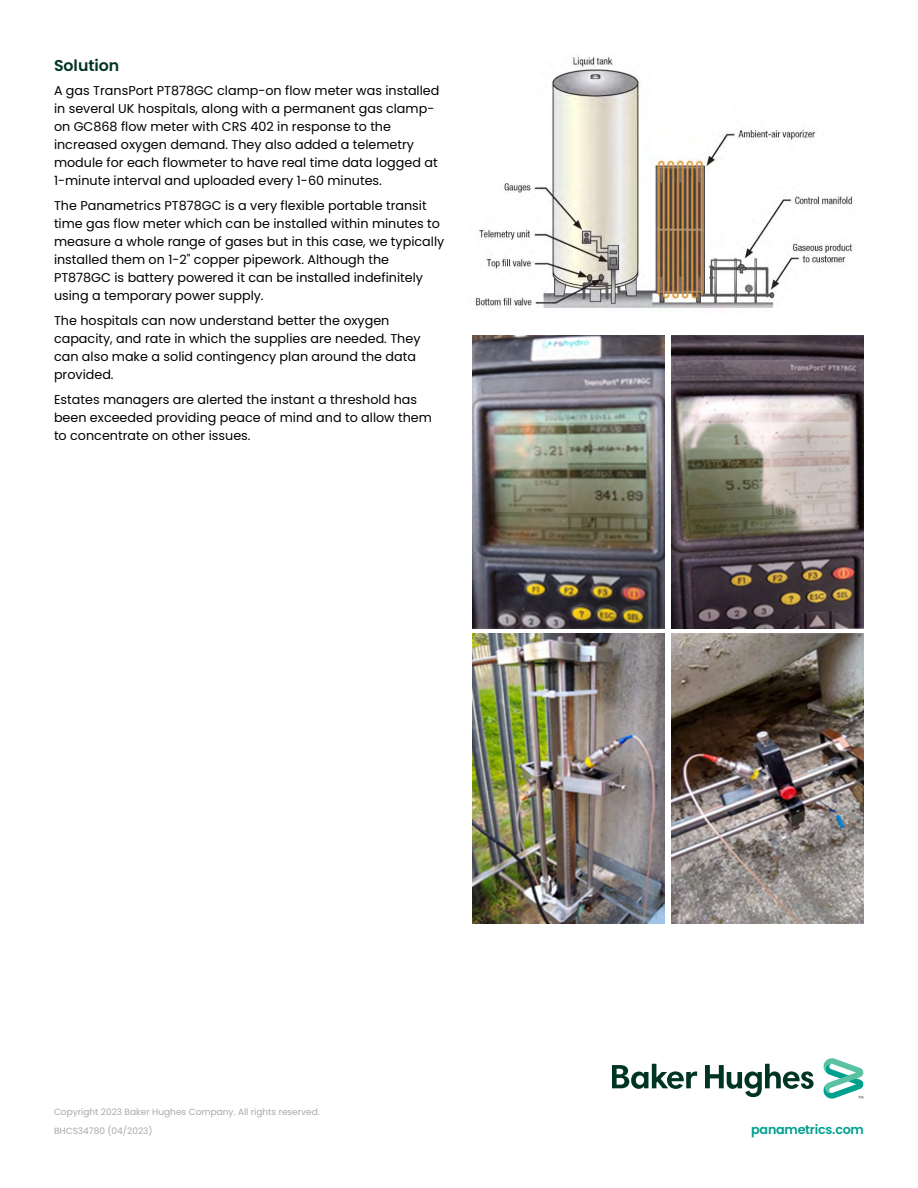
<style>
.page{position:relative;width:918px;height:1188px;background:#fff}
.page>*{position:absolute;margin:0;border:0;box-sizing:border-box;transform-origin:0 0}
.t1{font:600 15.75px "Poppins";color:#003525}
.t2{font:12.75px/18px "Poppins";color:#000}
.t3{font:600 12.75px "Poppins";letter-spacing:-.02em;color:#00a08e}
.t4{font:9px/18.8px "Poppins";color:#a7a9ac}
</style>
<div class="page">
<img style="left:475px;top:55px;width:380px;height:258px">
<img style="left:472px;top:336px;width:193px;height:292px">
<img style="left:672px;top:336px;width:192px;height:292px">
<img style="left:472px;top:634px;width:193px;height:290px">
<img style="left:672px;top:634px;width:192px;height:290px">
<svg style="left:612px;top:1058px;width:252px;height:41px"></svg>
<p class="t1" style="left:54px;top:56px;width:67px">Solution</p>
<p class="t2" style="left:54px;top:82px;width:387px">A gas TransPort PT878GC clamp-on flow meter was installed in several UK hospitals, along with a permanent gas clamp&shy;on GC868 flow meter with CRS 402 in response to the increased oxygen demand. They also added a telemetry module for each flowmeter to have real time data logged at 1-minute interval and uploaded every 1-60 minutes.</p>
<p class="t2" style="left:54px;top:197px;width:392px">The Panametrics PT878GC is a very flexible portable transit time gas flow meter which can be installed within minutes to measure a whole range of gases but in this case, we typically installed them on 1-2" copper pipework. Although the PT878GC is battery powered it can be installed indefinitely using a temporary power supply.</p>
<p class="t2" style="left:54px;top:311px;width:368px">The hospitals can now understand better the oxygen capacity, and rate in which the supplies are needed. They can also make a solid contingency plan around the data provided.</p>
<p class="t2" style="left:54px;top:390px;width:380px">Estates managers are alerted the instant a threshold has been exceeded providing peace of mind and to allow them to concentrate on other issues.</p>
<p class="t4" style="left:54px;top:1103px;width:267px">Copyright 2023 Baker Hughes Company. All rights reserved.<br>BHCS34780 (04/2023)</p>
<p class="t3" style="left:751px;top:1122px;width:114px">panametrics.com</p>
</div>
